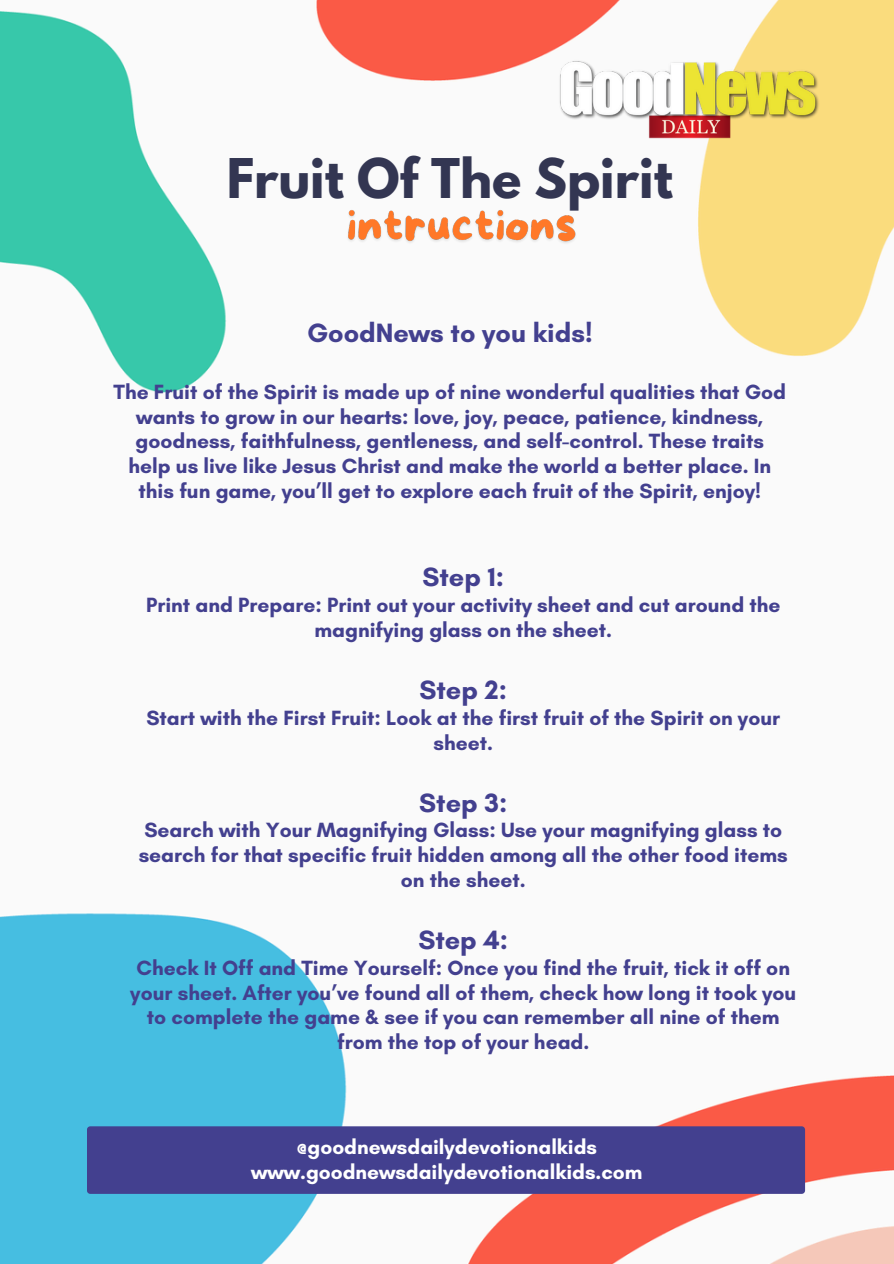
<style>
.page{position:relative;width:894px;height:1264px;background:#fff}
.page>*{position:absolute;margin:0;border:0;box-sizing:border-box;transform-origin:0 0}
.t1{font:700 48.45px "League Spartan";color:#333652}
.t2{font:700 27px "Glacial Indifference";color:#43408f}
.t3{font:700 21px/24.8px "Glacial Indifference";color:#43408f;text-align:center}
.t4{font:700 20.85px/24.8px "Glacial Indifference";color:#fff;text-align:center}
</style>
<div class="page">
<img style="left:0;top:0;width:893px;height:1263px">
<img style="left:554px;top:59px;width:266px;height:83px">
<div style="left:87px;top:1126px;width:717px;height:67px;background:#43408f;border-radius:3px"></div>
<img style="left:343px;top:199px;width:237px;height:57px">
<p class="t1" style="left:227px;top:154px;width:447px">Fruit Of The Spirit</p>
<h3 class="t2" style="left:307px;top:316px;width:287px">GoodNews to you kids!</h3>
<p class="t3" style="left:113px;top:379px;width:674px">The Fruit of the Spirit is made up of nine wonderful qualities that God wants to grow in our hearts: love, joy, peace, patience, kindness, goodness, faithfulness, gentleness, and self-control. These traits help us live like Jesus Christ and make the world a better place. In this fun game, you’ll get to explore each fruit of the Spirit, enjoy!</p>
<p class="t2" style="left:422px;top:561px;width:83px">Step 1:</p>
<p class="t3" style="left:146px;top:592px;width:635px">Print and Prepare: Print out your activity sheet and cut around the magnifying glass on the sheet.</p>
<p class="t2" style="left:419px;top:673px;width:89px">Step 2:</p>
<p class="t3" style="left:146px;top:705px;width:635px">Start with the First Fruit: Look at the first fruit of the Spirit on your sheet.</p>
<p class="t2" style="left:419px;top:786px;width:90px">Step 3:</p>
<p class="t3" style="left:139px;top:817px;width:650px">Search with Your Magnifying Glass: Use your magnifying glass to search for that specific fruit hidden among all the other food items on the sheet.</p>
<p class="t2" style="left:418px;top:923px;width:91px">Step 4:</p>
<p class="t3" style="left:130px;top:955px;width:667px">Check It Off and Time Yourself: Once you find the fruit, tick it off on your sheet. After you’ve found all of them, check how long it took you to complete the game &amp; see if you can remember all nine of them from the top of your head.</p>
<h1 class="t4" style="left:251px;top:1134px;width:393px">@goodnewsdailydevotionalkids www.goodnewsdailydevotionalkids.com</h1>
</div>
